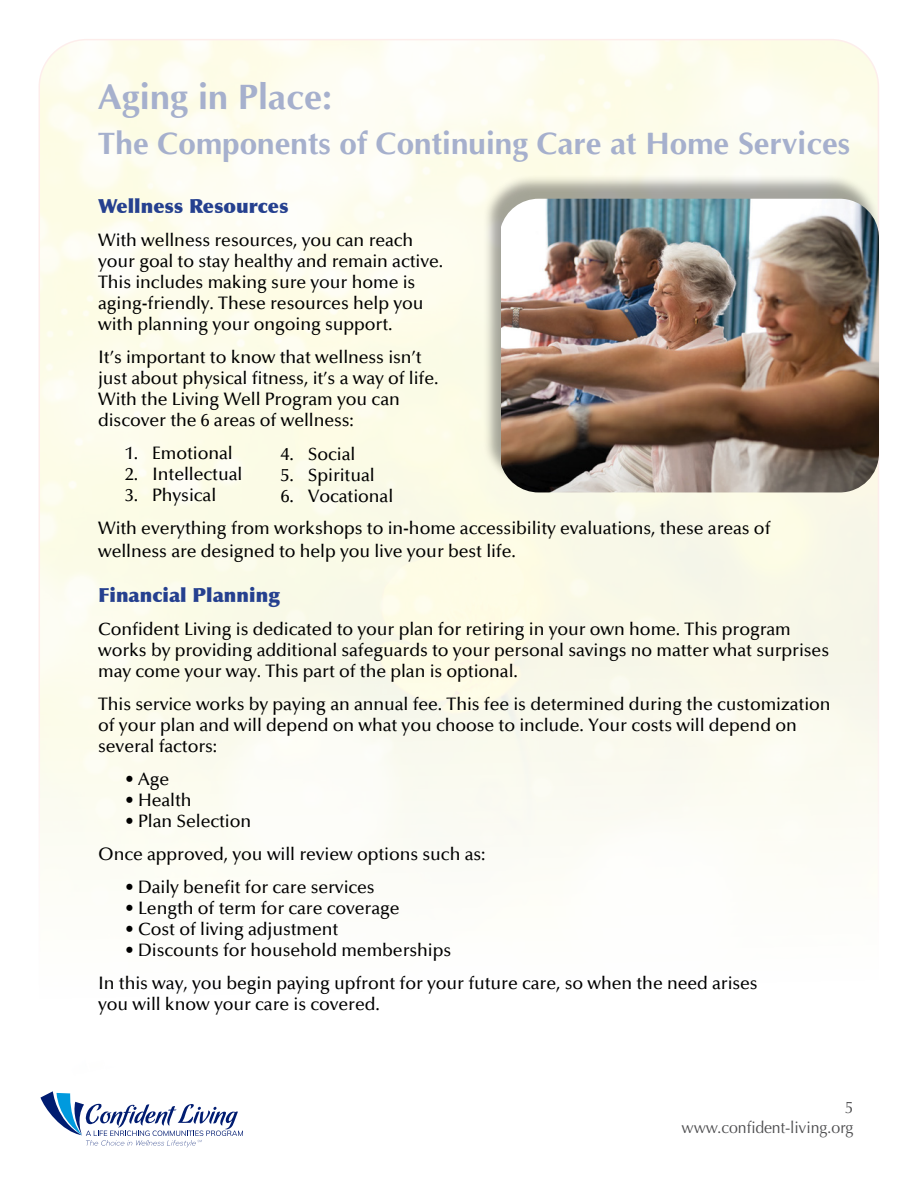
<style>
.page{position:relative;width:918px;height:1188px;background:#fff}
.page>*{position:absolute;margin:0;border:0;box-sizing:border-box;transform-origin:0 0}
.t1{font:700 36px "Optima";color:#a6b0cd}
.t2{font:700 31.5px "Optima";color:#a6b0cd}
.t3{font:900 19.5px "Optima";color:#25408f}
.t4{font:500 18px/21px "Optima";letter-spacing:-.005em;color:#000}
.t5{font:16.5px/19.8px "Optima";letter-spacing:-.005em;color:#4d4d4f;text-align:right;scale:.96 1}
</style>
<div class="page">
<div style="left:483px;top:174px;width:397px;height:313px;background:#000;opacity:.35"></div>
<img style="left:501px;top:199px;width:378px;height:293px">
<svg style="left:40px;top:1091px;width:203px;height:57px"></svg>
<h1 class="t1" style="left:98px;top:77px;width:236px">Aging in Place:</h1>
<h2 class="t2" style="left:98px;top:126px;width:754px">The Components of Continuing Care at Home Services</h2>
<p class="t3" style="left:98px;top:194px;width:192px">Wellness Resources</p>
<p class="t4" style="left:98px;top:230px;width:347px">With wellness resources, you can reach your goal to stay healthy and remain active.<br>This includes making sure your home is aging-friendly. These resources help you with planning your ongoing support.</p>
<p class="t4" style="left:98px;top:347px;width:342px">It’s important to know that wellness isn’t just about physical fitness, it’s a way of life.<br>With the Living Well Program you can discover the 6 areas of wellness:</p>
<p class="t4" style="left:125px;top:443px;width:109px">1. Emotional</p>
<p class="t4" style="left:125px;top:464px;width:119px">2. Intellectual</p>
<p class="t4" style="left:98px;top:479px;width:674px;line-height:33px;text-indent:27px">3. Physical<br>With everything from workshops to in-home accessibility evaluations, these areas of</p>
<p class="t4" style="left:98px;top:541px;width:419px">wellness are designed to help you live your best life.</p>
<p class="t3" style="left:98px;top:583px;width:183px">Financial Planning</p>
<p class="t4" style="left:98px;top:619px;width:733px">Confident Living is dedicated to your plan for retiring in your own home. This program works by providing additional safeguards to your personal savings no matter what surprises may come your way. This part of the plan is optional.</p>
<p class="t4" style="left:98px;top:694px;width:734px">This service works by paying an annual fee. This fee is determined during the customization of your plan and will depend on what you choose to include. Your costs will depend on several factors:</p>
<p class="t4" style="left:125px;top:769px;width:46px">• Age</p>
<p class="t4" style="left:125px;top:790px;width:68px">• Health</p>
<p class="t4" style="left:98px;top:805px;width:389px;line-height:33px;text-indent:27px">• Plan Selection<br>Once approved, you will review options such as:</p>
<p class="t4" style="left:125px;top:877px;width:251px">• Daily benefit for care services</p>
<p class="t4" style="left:125px;top:898px;width:276px">• Length of term for care coverage</p>
<p class="t4" style="left:125px;top:919px;width:215px">• Cost of living adjustment</p>
<p class="t4" style="left:98px;top:934px;width:661px;line-height:33px;text-indent:27px">• Discounts for household memberships<br>In this way, you begin paying upfront for your future care, so when the need arises</p>
<p class="t4" style="left:98px;top:994px;width:283px">you will know your care is covered.</p>
<p class="t4" style="left:281px;top:444px;width:76px">4. Social</p>
<p class="t4" style="left:281px;top:465px;width:95px">5. Spiritual</p>
<p class="t4" style="left:281px;top:486px;width:114px">6. Vocational</p>
<p class="t5" style="left:682px;top:1098px;width:181px">5 www.confident-living.org</p>
</div>
